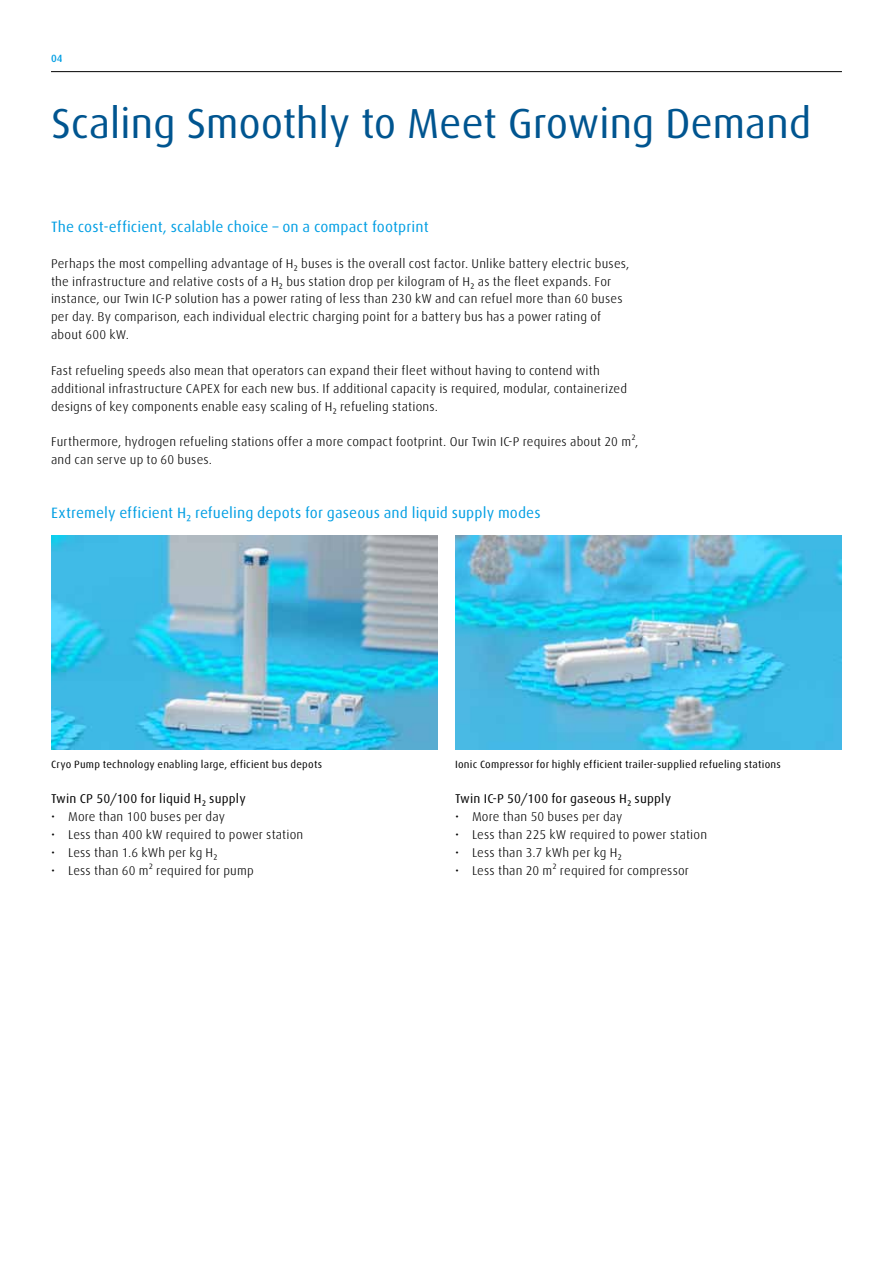
<style>
.page{position:relative;width:893px;height:1263px;background:#fff}
.page>*{position:absolute;margin:0;border:0;box-sizing:border-box;transform-origin:0 0}
.t1{font:42px "Linde Dax Global";letter-spacing:-.01em;color:#005590}
.t2{font:15px "Linde Dax Global";letter-spacing:.005em;color:#009ee3}
.t3{font:300 12.75px/17.9px "Linde Dax Global";letter-spacing:.015em;color:#000}
.t4{font:12.75px "Linde Dax Global";letter-spacing:.015em;color:#000}
.t5{font:10.5px "Linde Dax Global";letter-spacing:.02em;color:#000}
.t6{font:500 10.5px "Linde Dax Global";color:#009ee3}
</style>
<div class="page">
<hr style="left:51px;top:71px;width:791px;height:1px;background:#000">
<img style="left:51px;top:536px;width:387px;height:214px">
<img style="left:455px;top:536px;width:387px;height:214px">
<p class="t6" style="left:51px;top:52px;width:13px">04</p>
<h1 class="t1" style="left:51px;top:99px;width:762px">Scaling Smoothly to Meet Growing Demand</h1>
<p class="t2" style="left:51px;top:218px;width:379px">The cost-efficient, scalable choice – on a compact footprint</p>
<p class="t3" style="left:51px;top:254px;width:580px">Perhaps the most compelling advantage of H₂ buses is the overall cost factor. Unlike battery electric buses, the infrastructure and relative costs of a H₂ bus station drop per kilogram of H₂ as the fleet expands. For instance, our Twin IC-P solution has a power rating of less than 230 kW and can refuel more than 60 buses per day. By comparison, each individual electric charging point for a battery bus has a power rating of about 600 kW.</p>
<p class="t3" style="left:51px;top:362px;width:578px">Fast refueling speeds also mean that operators can expand their fleet without having to contend with additional infrastructure CAPEX for each new bus. If additional capacity is required, modular, containerized designs of key components enable easy scaling of H₂ refueling stations.</p>
<p class="t3" style="left:51px;top:433px;width:589px">Furthermore, hydrogen refueling stations offer a more compact footprint. Our Twin IC-P requires about 20 m², and can serve up to 60 buses.</p>
<p class="t2" style="left:51px;top:504px;width:491px">Extremely efficient H2 refueling depots for gaseous and liquid supply modes</p>
<p class="t5" style="left:51px;top:758px;width:273px">Cryo Pump technology enabling large, efficient bus depots</p>
<p class="t5" style="left:455px;top:758px;width:327px">Ionic Compressor for highly efficient trailer-supplied refueling stations</p>
<p class="t4" style="left:51px;top:791px;width:196px">Twin CP 50/100 for liquid H2 supply</p>
<p class="t3" style="left:51px;top:808px;width:176px">• More than 100 buses per day</p>
<p class="t3" style="left:51px;top:826px;width:254px">• Less than 400 kW required to power station</p>
<p class="t3" style="left:51px;top:843px;width:168px">• Less than 1.6 kWh per kg H₂</p>
<p class="t3" style="left:51px;top:861px;width:204px">• Less than 60 m² required for pump</p>
<p class="t4" style="left:455px;top:791px;width:218px">Twin IC-P 50/100 for gaseous H₂ supply</p>
<p class="t3" style="left:455px;top:808px;width:169px">• More than 50 buses per day</p>
<p class="t3" style="left:455px;top:826px;width:254px">• Less than 225 kW required to power station</p>
<p class="t3" style="left:455px;top:843px;width:168px">• Less than 3.7 kWh per kg H₂</p>
<p class="t3" style="left:455px;top:861px;width:236px">• Less than 20 m² required for compressor</p>
</div>
